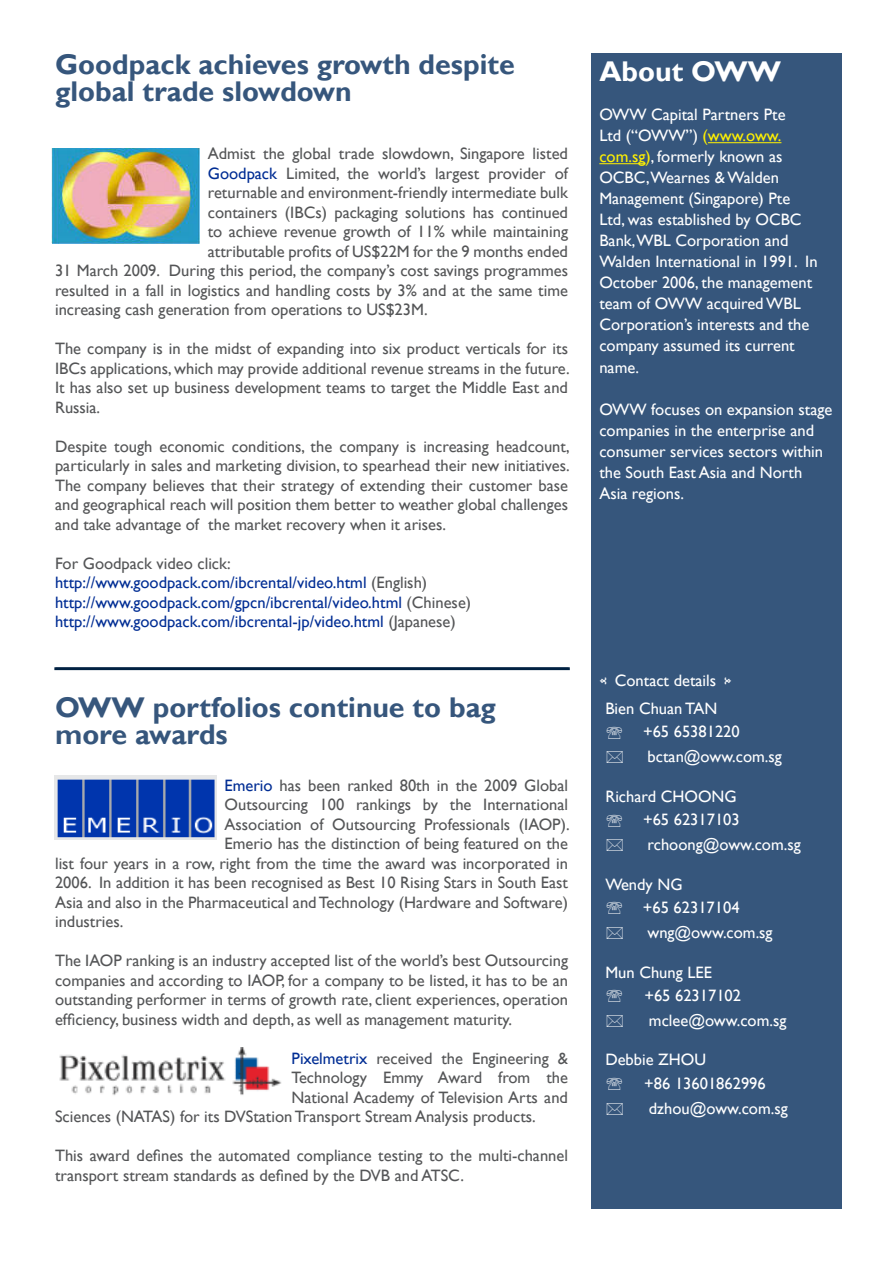
<style>
.page{position:relative;width:893px;height:1263px;background:#fff}
.page>*{position:absolute;margin:0;border:0;box-sizing:border-box;transform-origin:0 0}
.t1{font:700 28.5px/27px "Gill Sans";color:#36567c}
.t2{font:700 28.5px "Gill Sans";color:#fff}
.t3{font:16.5px/19.5px "Gill Sans";color:#545557;text-align:justify}
.t4{font:16.5px/21px "Gill Sans";color:#fff}
.t5{font:16.5px "Gill Sans";color:#002d94}
.s1{color:#002d94}
.s2{color:#545557}
.s3{color:#fff101}
</style>
<div class="page">
<div style="left:54px;top:667px;width:516px;height:3px;border:2px solid #002142"></div>
<img style="left:59px;top:1047px;width:223px;height:49px">
<div style="left:591px;top:53px;width:251px;height:1156px;background:#36567c"></div>
<hr style="left:708px;top:142px;width:73px;height:1px;background:#fff101">
<hr style="left:599px;top:163px;width:46px;height:1px;background:#fff101">
<img style="left:52px;top:149px;width:147px;height:94px">
<img style="left:54px;top:775px;width:162px;height:64px">
<p class="t1" style="left:55px;top:51px;width:461px">Goodpack achieves growth despite global trade slowdown</p>
<p class="t3" style="left:208px;top:144px;width:362px">Admist the global trade slowdown, Singapore listed</p>
<p class="t3" style="left:208px;top:164px;width:362px"><span class="s1">Goodpack</span> Limited, the world’s largest provider of</p>
<p class="t3" style="left:208px;top:183px;width:362px">returnable and environment-friendly intermediate bulk</p>
<p class="t3" style="left:208px;top:203px;width:362px">containers (IBCs) packaging solutions has continued</p>
<p class="t3" style="left:208px;top:222px;width:362px">to achieve revenue growth of 11% while maintaining</p>
<p class="t3" style="left:208px;top:242px;width:362px">attributable profits of US$22M for the 9 months ended</p>
<p class="t3" style="left:55px;top:261px;width:514px">31 March 2009. During this period, the company’s cost savings programmes</p>
<p class="t3" style="left:55px;top:281px;width:514px">resulted in a fall in logistics and handling costs by 3% and at the same time</p>
<p class="t3" style="left:55px;top:300px;width:374px">increasing cash generation from operations to US$23M.</p>
<p class="t3" style="left:55px;top:339px;width:516px">The company is in the midst of expanding into six product verticals for its IBCs applications, which may provide additional revenue streams in the future.<br>It has also set up business development teams to target the Middle East and Russia.</p>
<p class="t3" style="left:55px;top:437px;width:516px">Despite tough economic conditions, the company is increasing headcount, particularly in sales and marketing division, to spearhead their new initiatives.<br>The company believes that their strategy of extending their customer base and geographical reach will position them better to weather global challenges and take advantage of the market recovery when it arises.</p>
<p class="t3" style="left:55px;top:554px;width:177px">For Goodpack video click:</p>
<p class="t5" style="left:55px;top:573px;width:374px">http://www.goodpack.com/ibcrental/video.html <span class="s2">(English)</span></p>
<p class="t5" style="left:55px;top:593px;width:418px">http://www.goodpack.com/gpcn/ibcrental/video.html <span class="s2">(Chinese)</span></p>
<p class="t5" style="left:55px;top:612px;width:402px">http://www.goodpack.com/ibcrental-jp/video.html <span class="s2">(Japanese)</span></p>
<p class="t1" style="left:55px;top:695px;width:442px">OWW portfolios continue to bag more awards</p>
<p class="t3" style="left:225px;top:776px;width:345px"><span class="s1">Emerio</span> has been ranked 80th in the 2009 Global</p>
<p class="t3" style="left:225px;top:795px;width:345px">Outsourcing 100 rankings by the International</p>
<p class="t3" style="left:225px;top:815px;width:347px">Association of Outsourcing Professionals (IAOP).</p>
<p class="t3" style="left:225px;top:834px;width:345px">Emerio has the distinction of being featured on the</p>
<p class="t3" style="left:55px;top:854px;width:514px">list four years in a row, right from the time the award was incorporated in</p>
<p class="t3" style="left:55px;top:873px;width:514px">2006. In addition it has been recognised as Best 10 Rising Stars in South East</p>
<p class="t3" style="left:55px;top:893px;width:514px">Asia and also in the Pharmaceutical and Technology (Hardware and Software)</p>
<p class="t3" style="left:55px;top:912px;width:70px">industries.</p>
<p class="t3" style="left:55px;top:951px;width:514px">The IAOP ranking is an industry accepted list of the world’s best Outsourcing companies and according to IAOP, for a company to be listed, it has to be an outstanding performer in terms of growth rate, client experiences, operation efficiency, business width and depth, as well as management maturity.</p>
<p class="t3" style="left:292px;top:1049px;width:278px"><span class="s1">Pixelmetrix</span> received the Engineering &amp;</p>
<p class="t3" style="left:292px;top:1068px;width:278px">Technology Emmy Award from the</p>
<p class="t3" style="left:292px;top:1088px;width:278px">National Academy of Television Arts and</p>
<p class="t3" style="left:55px;top:1107px;width:482px">Sciences (NATAS) for its DVStation Transport Stream Analysis products.</p>
<p class="t3" style="left:55px;top:1146px;width:514px">This award defines the automated compliance testing to the multi-channel transport stream standards as defined by the DVB and ATSC.</p>
<p class="t2" style="left:599px;top:55px;width:183px">About OWW</p>
<p class="t4" style="left:599px;top:105px;width:220px">OWW Capital Partners Pte<br>Ltd (“OWW”) <span class="s3">(www.oww. com.sg)</span>, formerly known as<br>OCBC,Wearnes &amp; Walden<br>Management (Singapore) Pte<br>Ltd, was established by OCBC<br>Bank,WBL Corporation and<br>Walden International in 1991. In<br>October 2006, the management team of OWW acquired WBL<br>Corporation’s interests and the company assumed its current name.</p>
<p class="t4" style="left:599px;top:399px;width:235px">OWW focuses on expansion stage companies in the enterprise and consumer services sectors within the South East Asia and North<br>Asia regions.</p>
<p class="t4" style="left:599px;top:670px;width:134px">• Contact details •</p>
<p class="t4" style="left:605px;top:698px;width:113px">Bien Chuan TAN</p>
<p class="t4" style="left:643px;top:722px;width:98px">+65 65381220</p>
<p class="t4" style="left:648px;top:746px;width:136px">bctan@oww.com.sg</p>
<p class="t4" style="left:605px;top:786px;width:133px">Richard CHOONG</p>
<p class="t4" style="left:643px;top:809px;width:98px">+65 62317103</p>
<p class="t4" style="left:648px;top:834px;width:155px">rchoong@oww.com.sg</p>
<p class="t4" style="left:605px;top:874px;width:79px">Wendy NG</p>
<p class="t4" style="left:643px;top:897px;width:98px">+65 62317104</p>
<p class="t4" style="left:647px;top:922px;width:127px">wng@oww.com.sg</p>
<p class="t4" style="left:605px;top:962px;width:108px">Mun Chung LEE</p>
<p class="t4" style="left:644px;top:985px;width:98px">+65 62317102</p>
<p class="t4" style="left:649px;top:1010px;width:139px">mclee@oww.com.sg</p>
<p class="t4" style="left:605px;top:1049px;width:102px">Debbie ZHOU</p>
<p class="t4" style="left:644px;top:1073px;width:123px">+86 13601862996</p>
<p class="t4" style="left:649px;top:1098px;width:140px">dzhou@oww.com.sg</p>
</div>
